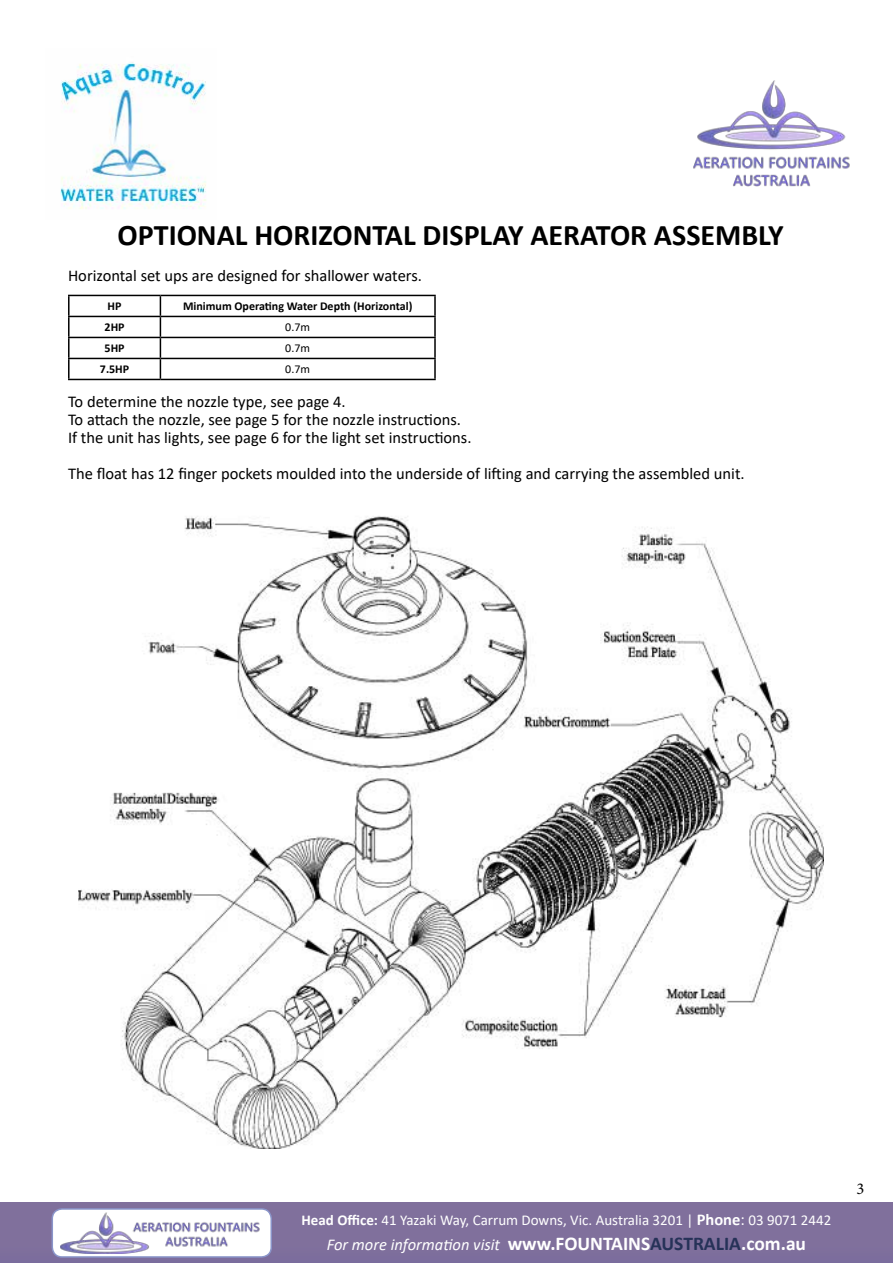
<style>
.page{position:relative;width:893px;height:1263px;background:#fff}
.page>*{position:absolute;margin:0;border:0;box-sizing:border-box;transform-origin:0 0}
.t1{font:700 30px "Calibri";color:#000}
.t2{font:16.5px/18px "Calibri";color:#000}
.t3{font:italic 16.5px "Calibri";color:#fff}
.t4{font:16.5px "Minion Pro";color:#000}
.t5{font:15px "Calibri";color:#fff}
.t6{font:700 12px "Calibri";color:#000}
.t7{font:12px "Calibri";color:#000}
.s1{font-weight:700}
.s2{font-weight:700;font-size:16.5px}
.s3{font-size:16.5px}
.s4{font-weight:700;font-style:normal;font-size:19.5px}
.s5{font-weight:700;font-style:normal;font-size:19.5px;color:#263258}
</style>
<div class="page">
<img style="left:60px;top:62px;width:146px;height:147px">
<div style="left:0;top:1203px;width:893px;height:60px;background:#80709c"></div>
<div style="left:52px;top:1209px;width:219px;height:48px;background:#fff;border-radius:10px"></div>
<img style="left:61px;top:1212px;width:199px;height:41px">
<div style="left:52px;top:1208px;width:220px;height:50px;border:2px solid #8a95ca;border-radius:10px"></div>
<img style="left:78px;top:516px;width:745px;height:632px">
<hr style="left:68px;top:295px;width:92px;height:1px;background:#000">
<hr style="left:68px;top:296px;width:2px;height:20px;background:#000">
<hr style="left:160px;top:295px;width:276px;height:1px;background:#000">
<hr style="left:434px;top:296px;width:2px;height:20px;background:#000">
<hr style="left:68px;top:316px;width:92px;height:1px;background:#000">
<hr style="left:68px;top:317px;width:2px;height:20px;background:#000">
<hr style="left:160px;top:316px;width:276px;height:1px;background:#000">
<hr style="left:434px;top:317px;width:2px;height:20px;background:#000">
<hr style="left:68px;top:337px;width:92px;height:1px;background:#000">
<hr style="left:68px;top:338px;width:2px;height:20px;background:#000">
<hr style="left:160px;top:337px;width:276px;height:1px;background:#000">
<hr style="left:434px;top:338px;width:2px;height:20px;background:#000">
<hr style="left:68px;top:358px;width:92px;height:1px;background:#000">
<hr style="left:68px;top:359px;width:2px;height:20px;background:#000">
<hr style="left:160px;top:358px;width:276px;height:1px;background:#000">
<svg style="left:160px;top:296px;width:1px;height:83px"></svg>
<hr style="left:434px;top:359px;width:2px;height:20px;background:#000">
<hr style="left:68px;top:379px;width:92px;height:1px;background:#000">
<hr style="left:160px;top:379px;width:276px;height:1px;background:#000">
<img style="left:693px;top:80px;width:157px;height:107px">
<h1 class="t1" style="left:118px;top:213px;width:668px">OPTIONAL HORIZONTAL DISPLAY AERATOR ASSEMBLY</h1>
<p class="t2" style="left:68px;top:266px;width:355px">Horizontal set ups are designed for shallower waters.</p>
<p class="t6" style="left:108px;top:298px;width:15px">HP</p>
<p class="t6" style="left:183px;top:298px;width:231px">Minimum Operating Water Depth (Horizontal)</p>
<p class="t6" style="left:105px;top:319px;width:22px">2HP</p>
<p class="t7" style="left:285px;top:319px;width:26px">0.7m</p>
<p class="t6" style="left:105px;top:340px;width:22px">5HP</p>
<p class="t7" style="left:285px;top:340px;width:26px">0.7m</p>
<p class="t6" style="left:100px;top:361px;width:31px">7.5HP</p>
<p class="t7" style="left:285px;top:361px;width:26px">0.7m</p>
<p class="t2" style="left:68px;top:392px;width:405px">To determine the nozzle type, see page 4.<br>To attach the nozzle, see page 5 for the nozzle instructions.<br>If the unit has lights, see page 6 for the light set instructions.</p>
<p class="t2" style="left:68px;top:464px;width:678px">The float has 12 finger pockets moulded into the underside of lifting and carrying the assembled unit.</p>
<p class="t5" style="left:301px;top:1209px;width:531px"><span class="s1">Head Office:</span> 41 Yazaki Way, Carrum Downs, Vic. Australia 3201 | <span class="s2">Phone</span><span class="s3">:</span> 03 9071 2442</p>
<p class="t3" style="left:327px;top:1233px;width:481px">For more information visit <span class="s4">www.FOUNTAINS</span><span class="s5">AUSTRALIA</span><span class="s4">.com.au</span></p>
<p class="t4" style="left:856px;top:1177px;width:9px">3</p>
</div>
